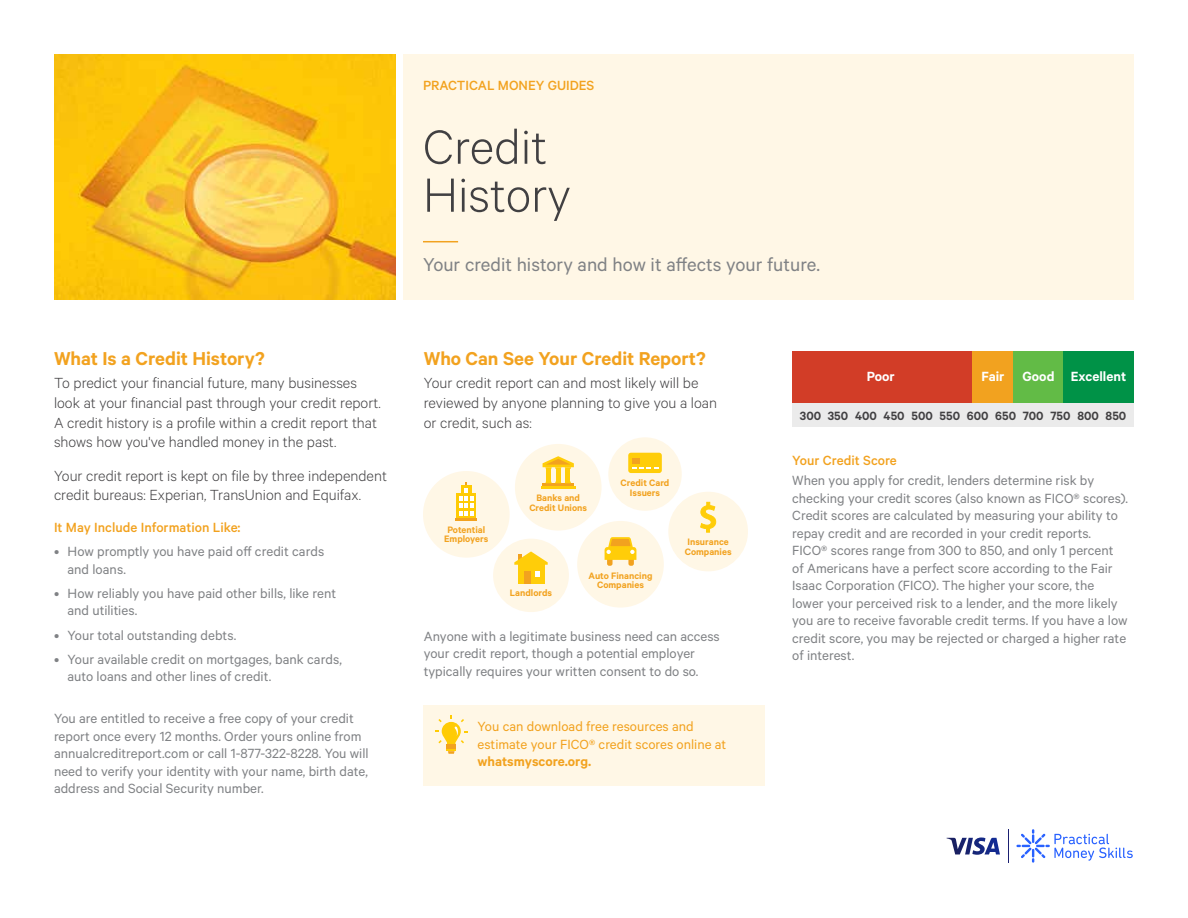
<style>
.page{position:relative;width:1188px;height:918px;background:#fff}
.page>*{position:absolute;margin:0;border:0;box-sizing:border-box;transform-origin:0 0}
.t1{font:300 54px/48px "Calibre";color:#414042}
.t2{font:600 21px "Calibre";color:#f2a21f}
.t3{font:21px "Calibre";color:#808285}
.t4{font:300 16.5px/19.8px "Calibre";color:#414042}
.t5{font:15px/17.5px "Calibre";color:#808285}
.t6{font:15px/17.5px "Calibre";color:#f2a21f}
.t7{font:500 15px "Calibre";color:#f2a21f}
.t8{font:600 15px "Calibre";color:#fff}
.t9{font:600 15px "Calibre";color:#f2a21f}
.t10{font:600 13.5px "Calibre";color:#414042}
.t11{font:600 10.5px/9.8px "Calibre";color:#f2a21f;text-align:center}
</style>
<div class="page">
<div style="left:403px;top:54px;width:731px;height:245px;background:#fff7e6"></div>
<hr style="left:423px;top:241px;width:35px;height:1px;background:#f2a21f">
<img style="left:54px;top:54px;width:342px;height:245px">
<div style="left:792px;top:403px;width:342px;height:24px;background:#ebebeb"></div>
<div style="left:792px;top:351px;width:180px;height:52px;background:#d23d27"></div>
<div style="left:972px;top:351px;width:42px;height:52px;background:#f2a21f"></div>
<div style="left:1014px;top:351px;width:49px;height:52px;background:#62bb46"></div>
<div style="left:1063px;top:351px;width:71px;height:52px;background:#009247"></div>
<div style="left:423px;top:471px;width:87px;height:87px;background:#fff7e6;border-radius:50%"></div>
<div style="left:456px;top:494px;width:20px;height:25px;background:linear-gradient(to right,#ffcb05,#ffcb05)"></div>
<svg style="left:459px;top:482px;width:14px;height:33px"></svg>
<hr style="left:455px;top:519px;width:22px;height:2px;background:#f2a21f">
<div style="left:515px;top:444px;width:87px;height:87px;background:#fff7e6;border-radius:50%"></div>
<hr style="left:541px;top:486px;width:34px;height:3px;background:#ffcd09">
<hr style="left:543px;top:483px;width:31px;height:3px;background:#f2a21f">
<hr style="left:556px;top:469px;width:4px;height:12px;background:#ffcd09">
<div style="left:546px;top:469px;width:5px;height:12px;background:#ffcd09"></div>
<svg style="left:543px;top:456px;width:31px;height:13px"></svg>
<svg style="left:545px;top:481px;width:26px;height:2px"></svg>
<hr style="left:566px;top:469px;width:4px;height:12px;background:#ffcd09">
<div style="left:493px;top:539px;width:76px;height:73px;background:#fff7e6;border-radius:50%"></div>
<div style="left:518px;top:562px;width:26px;height:22px;background:#ffcd09"></div>
<div style="left:525px;top:572px;width:6px;height:12px;background:#f2a21f"></div>
<svg style="left:514px;top:551px;width:34px;height:26px"></svg>
<div style="left:608px;top:437px;width:74px;height:74px;background:#fff7e6;border-radius:50%"></div>
<div style="left:628px;top:453px;width:34px;height:20px;background:#ffcd09;border-radius:3px"></div>
<svg style="left:632px;top:458px;width:26px;height:11px"></svg>
<div style="left:577px;top:521px;width:87px;height:87px;background:#fff7e6;border-radius:50%"></div>
<div style="left:607px;top:557px;width:6px;height:9px;background:#f2a21f;border-radius:2px"></div>
<div style="left:628px;top:557px;width:6px;height:9px;background:#f2a21f;border-radius:2px"></div>
<svg style="left:605px;top:537px;width:31px;height:23px"></svg>
<div style="left:668px;top:492px;width:80px;height:79px;background:#fff7e6;border-radius:50%"></div>
<svg style="left:700px;top:502px;width:16px;height:31px"></svg>
<div style="left:423px;top:705px;width:342px;height:81px;background:#fff7e6"></div>
<svg style="left:435px;top:716px;width:32px;height:38px"></svg>
<div style="left:446px;top:744px;width:10px;height:5px;background:#f2a21f"></div>
<svg style="left:1016px;top:829px;width:117px;height:34px"></svg>
<hr style="left:1008px;top:829px;width:1px;height:34px;background:#1a1f71">
<svg style="left:946px;top:837px;width:54px;height:18px"></svg>
<h2 class="t2" style="left:54px;top:346px;width:212px">What Is a Credit History?</h2>
<p class="t4" style="left:54px;top:372px;width:328px">To predict your financial future, many businesses look at your financial past through your credit report.<br>A credit history is a profile within a credit report that shows how you've handled money in the past.</p>
<p class="t4" style="left:54px;top:465px;width:334px">Your credit report is kept on file by three independent credit bureaus: Experian, TransUnion and Equifax.</p>
<p class="t7" style="left:54px;top:519px;width:188px">It May Include Information Like:</p>
<p class="t5" style="left:68px;top:542px;width:258px;text-indent:-14px">• How promptly you have paid off credit cards and loans.</p>
<p class="t5" style="left:68px;top:584px;width:270px;text-indent:-14px">• How reliably you have paid other bills, like rent and utilities.</p>
<p class="t5" style="left:54px;top:626px;width:184px">• Your total outstanding debts.</p>
<p class="t5" style="left:68px;top:650px;width:276px;text-indent:-14px">• Your available credit on mortgages, bank cards, auto loans and other lines of credit.</p>
<p class="t5" style="left:54px;top:709px;width:316px">You are entitled to receive a free copy of your credit report once every 12 months. Order yours online from annualcreditreport.com or call 1-877-322-8228. You will need to verify your identity with your name, birth date, address and Social Security number.</p>
<p class="t7" style="left:423px;top:77px;width:173px">PRACTICAL MONEY GUIDES</p>
<h1 class="t1" style="left:423px;top:121px;width:149px">Credit<br>History</h1>
<h2 class="t3" style="left:423px;top:253px;width:399px">Your credit history and how it affects your future.</h2>
<h2 class="t2" style="left:424px;top:346px;width:283px">Who Can See Your Credit Report?</h2>
<p class="t4" style="left:424px;top:372px;width:295px">Your credit report can and most likely will be reviewed by anyone planning to give you a loan or credit, such as:</p>
<p class="t11" style="left:444px;top:524px;width:46px;text-align:left">Potential<br>Employers</p>
<p class="t11" style="left:529px;top:492px;width:59px">Banks and<br>Credit Unions</p>
<p class="t11" style="left:621px;top:478px;width:50px">Credit Card<br>Issuers</p>
<p class="t11" style="left:510px;top:588px;width:44px">Landlords</p>
<p class="t11" style="left:589px;top:570px;width:65px">Auto Financing<br>Companies</p>
<p class="t11" style="left:685px;top:537px;width:48px;text-align:left">Insurance<br>Companies</p>
<p class="t5" style="left:424px;top:627px;width:298px">Anyone with a legitimate business need can access your credit report, though a potential employer typically requires your written consent to do so.</p>
<p class="t6" style="left:478px;top:718px;width:250px">You can download free resources and estimate your FICO® credit scores online at</p>
<p class="t9" style="left:478px;top:753px;width:115px">whatsmyscore.org.</p>
<p class="t8" style="left:867px;top:368px;width:29px">Poor</p>
<p class="t8" style="left:982px;top:368px;width:146px">Fair Good Excellent</p>
<p class="t10" style="left:800px;top:408px;width:328px">300 350 400 450 500 550 600 650 700 750 800 850</p>
<p class="t7" style="left:792px;top:452px;width:106px">Your Credit Score</p>
<p class="t5" style="left:792px;top:471px;width:337px">When you apply for credit, lenders determine risk by checking your credit scores (also known as FICO® scores).<br>Credit scores are calculated by measuring your ability to repay credit and are recorded in your credit reports.<br>FICO® scores range from 300 to 850, and only 1 percent of Americans have a perfect score according to the Fair Isaac Corporation (FICO). The higher your score, the lower your perceived risk to a lender, and the more likely you are to receive favorable credit terms. If you have a low credit score, you may be rejected or charged a higher rate of interest.</p>
</div>
